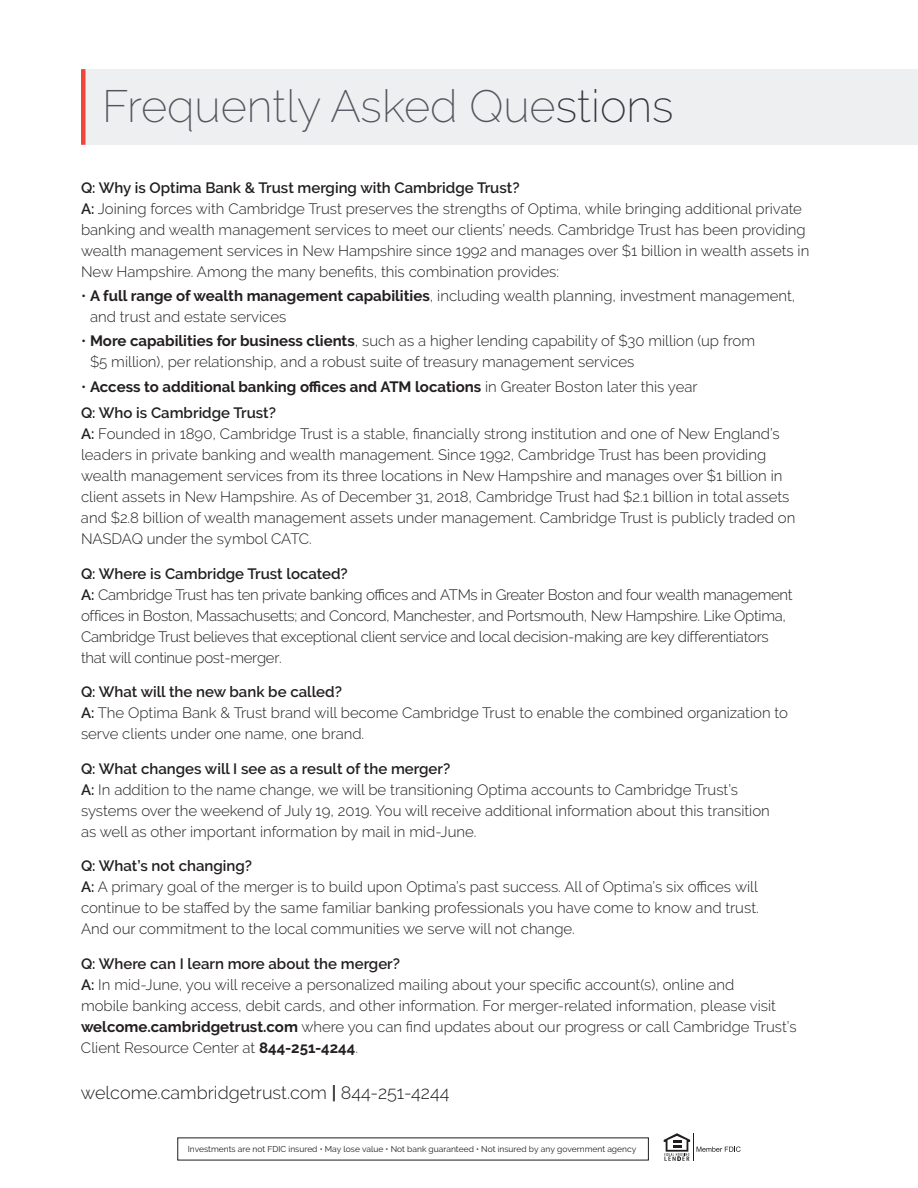
<style>
.page{position:relative;width:918px;height:1188px;background:#fff}
.page>*{position:absolute;margin:0;border:0;box-sizing:border-box;transform-origin:0 0}
.t1{font:200 45.15px "Raleway";color:#52565f}
.t2{font:300 18px "Raleway";color:#231f20}
.Answer{font:300 15px/21px "Raleway";color:#231f20}
.Answer-2{font:300 15px/21px "Raleway";letter-spacing:-.02em;color:#231f20}
.Answer-3{font:700 15px "Raleway";color:#231f20}
.Question{font:600 15px "Raleway";color:#231f20}
.t3{font:8.4px "Raleway";color:#211d1e}
.s1{color:#323640}
.s2{font-weight:600}
.s3{font-weight:700}
.s4{font-weight:300}
</style>
<div class="page">
<svg style="left:664px;top:1133px;width:77px;height:28px"></svg>
<div style="left:81px;top:69px;width:837px;height:76px;background:#eeeff1"></div>
<div style="left:81px;top:69px;width:5px;height:76px;background:#ef4639"></div>
<p class="t1" style="left:102px;top:80px;width:573px">Frequently Asked Que<span class="s1">stions</span></p>
<p class="Question" style="left:81px;top:179px;width:440px">Q: Why is Optima Bank &amp; Trust merging with Cambridge Trust?</p>
<p class="Answer" style="left:81px;top:198px;width:730px"><span class="s2">A:</span> Joining forces with Cambridge Trust preserves the strengths of Optima, while bringing additional private banking and wealth management services to meet our clients’ needs. Cambridge Trust has been providing wealth management services in New Hampshire since 1992 and manages over $1 billion in wealth assets in New Hampshire. Among the many benefits, this combination provides:</p>
<p class="Answer" style="left:90px;top:285px;width:707px;text-indent:-9px">• <span class="s3">A full range of wealth management capabilities</span>, including wealth planning, investment management, and trust and estate services</p>
<p class="Answer" style="left:90px;top:331px;width:667px;text-indent:-9px">• <span class="s3">More capabilities for business clients</span>, such as a higher lending capability of $30 million (up from $5 million), per relationship, and a robust suite of treasury management services</p>
<p class="Answer-3" style="left:81px;top:378px;width:618px"><span class="s4">•</span> Access to additional banking offices and ATM locations <span class="s4">in Greater Boston later this year</span></p>
<p class="Answer" style="left:81px;top:403px;width:716px"><span class="s2">Q: Who is Cambridge Trust?<br>A:</span> Founded in 1890, Cambridge Trust is a stable, financially strong institution and one of New England’s leaders in private banking and wealth management. Since 1992, Cambridge Trust has been providing wealth management services from its three locations in New Hampshire and manages over $1 billion in client assets in New Hampshire. As of December 31, 2018, Cambridge Trust had $2.1 billion in total assets and $2.8 billion of wealth management assets under management. Cambridge Trust is publicly traded on NASDAQ under the symbol CATC.</p>
<p class="Answer-2" style="left:81px;top:563px;width:713px"><span class="s2">Q: Where is Cambridge Trust located?<br>A:</span> Cambridge Trust has ten private banking offices and ATMs in Greater Boston and four wealth management offices in Boston, Massachusetts; and Concord, Manchester, and Portsmouth, New Hampshire. Like Optima, Cambridge Trust believes that exceptional client service and local decision-making are key differentiators that will continue post-merger.</p>
<p class="Answer" style="left:81px;top:682px;width:709px"><span class="s2">Q: What will the new bank be called?<br>A:</span> The Optima Bank &amp; Trust brand will become Cambridge Trust to enable the combined organization to serve clients under one name, one brand.</p>
<p class="Answer" style="left:81px;top:758px;width:690px"><span class="s2">Q: What changes will I see as a result of the merger?<br>A:</span> In addition to the name change, we will be transitioning Optima accounts to Cambridge Trust’s systems over the weekend of July 19, 2019. You will receive additional information about this transition as well as other important information by mail in mid-June.</p>
<p class="Answer" style="left:81px;top:856px;width:679px"><span class="s2">Q: What’s not changing?<br>A:</span> A primary goal of the merger is to build upon Optima’s past success. All of Optima’s six offices will continue to be staffed by the same familiar banking professionals you have come to know and trust.<br>And our commitment to the local communities we serve will not change.</p>
<p class="Answer" style="left:81px;top:953px;width:717px"><span class="s2">Q: Where can I learn more about the merger?<br>A:</span> In mid-June, you will receive a personalized mailing about your specific account(s), online and<br>mobile banking access, debit cards, and other information. For merger-related information, please visit <span class="s3">welcome.cambridgetrust.com</span> where you can find updates about our progress or call Cambridge Trust’s Client Resource Center at <span class="s3">844-251-4244</span>.</p>
<p class="t2" style="left:81px;top:1082px;width:370px">welcome.cambridgetrust.com <span class="s2">|</span> 844-251-4244</p>
<p class="t3" style="left:188px;top:1144px;width:450px">Investments are not FDIC insured • May lose value • Not bank guaranteed • Not insured by any government agency</p>
</div>
